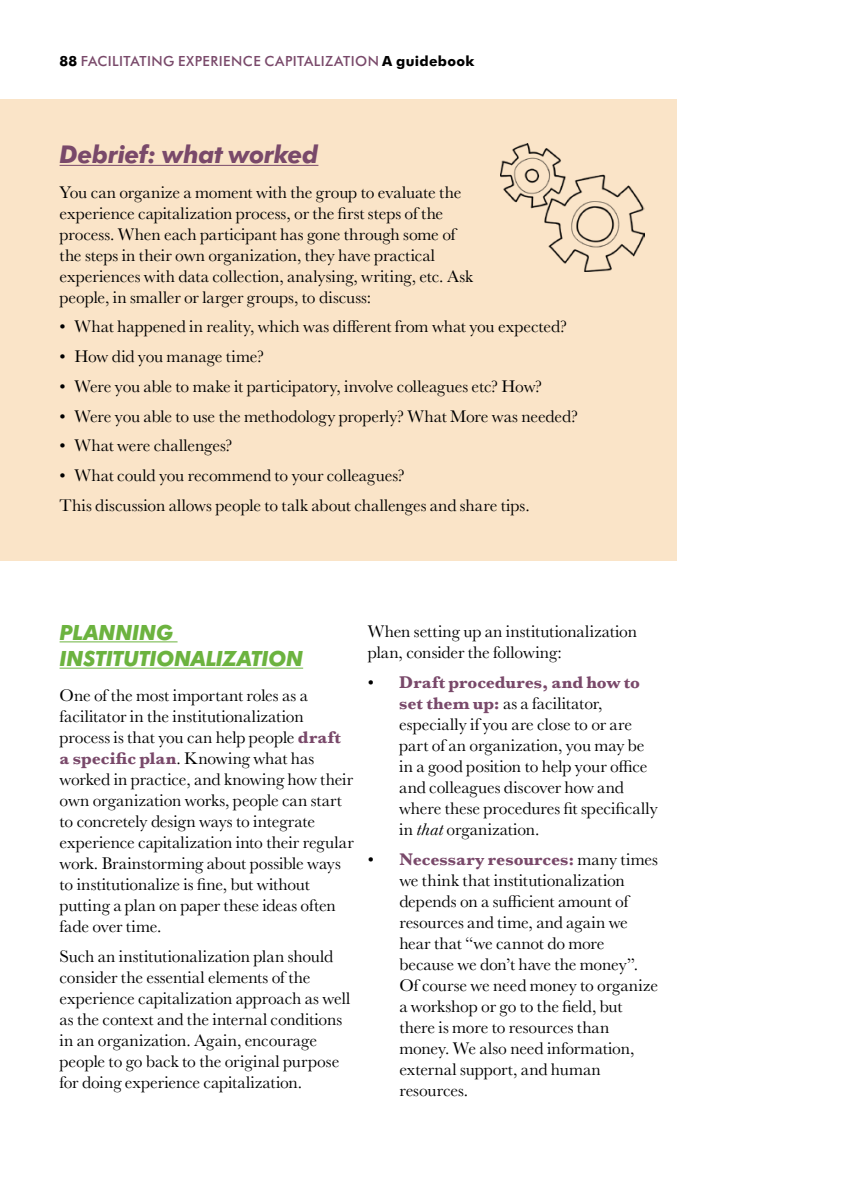
<style>
.page{position:relative;width:844px;height:1191px;background:#fff}
.page>*{position:absolute;margin:0;border:0;box-sizing:border-box;transform-origin:0 0}
.t1{font:italic 700 24.5px "Futura BT";letter-spacing:-.02em;color:#79496a}
.t2{font:italic 700 21px/26.2px "Futura BT";letter-spacing:-.025em;color:#6cb33f}
.t3{font:17.5px/21px "Baskerville";letter-spacing:-.005em;color:#000}
.t4{font:500 14px "Futura BT";letter-spacing:.03em;color:#79496a}
.s1{font-weight:700;color:#000}
.s2{font-weight:700;color:#79496a}
.s3{font-style:italic}
</style>
<div class="page">
<hr style="left:60px;top:641px;width:117px;height:1px;background:#6cb33f">
<hr style="left:60px;top:667px;width:243px;height:1px;background:#6cb33f">
<div style="left:0;top:99px;width:676px;height:462px;background:#fae4c8"></div>
<hr style="left:60px;top:165px;width:258px;height:1px;background:#79496a">
<img style="left:500px;top:144px;width:144px;height:128px">
<p class="t4" style="left:60px;top:52px;width:416px"><span class="s1">88</span> FACILITATING EXPERIENCE CAPITALIZATION <span class="s1">A guidebook</span></p>
<h1 class="t1" style="left:60px;top:139px;width:260px">Debrief: what worked</h1>
<p class="t3" style="left:60px;top:182px;width:415px">You can organize a moment with the group to evaluate the experience capitalization process, or the first steps of the process. When each participant has gone through some of the steps in their own organization, they have practical experiences with data collection, analysing, writing, etc. Ask people, in smaller or larger groups, to discuss:</p>
<p class="t3" style="left:60px;top:316px;width:509px">• What happened in reality, which was different from what you expected?</p>
<p class="t3" style="left:60px;top:346px;width:206px">• How did you manage time?</p>
<p class="t3" style="left:60px;top:376px;width:484px">• Were you able to make it participatory, involve colleagues etc? How?</p>
<p class="t3" style="left:60px;top:406px;width:520px">• Were you able to use the methodology properly? What More was needed?</p>
<p class="t3" style="left:60px;top:435px;width:174px">• What were challenges?</p>
<p class="t3" style="left:60px;top:461px;width:471px;line-height:29.8px">• What could you recommend to your colleagues?<br>This discussion allows people to talk about challenges and share tips.</p>
<p class="t2" style="left:60px;top:619px;width:245px">PLANNING<br>INSTITUTIONALIZATION</p>
<p class="t3" style="left:60px;top:685px;width:295px">One of the most important roles as a facilitator in the institutionalization process is that you can help people <span class="s2">draft a specific plan</span>. Knowing what has worked in practice, and knowing how their own organization works, people can start to concretely design ways to integrate experience capitalization into their regular work. Brainstorming about possible ways to institutionalize is fine, but without putting a plan on paper these ideas often fade over time.</p>
<p class="t3" style="left:60px;top:945px;width:292px">Such an institutionalization plan should consider the essential elements of the experience capitalization approach as well as the context and the internal conditions in an organization. Again, encourage people to go back to the original purpose for doing experience capitalization.</p>
<p class="t3" style="left:368px;top:621px;width:271px">When setting up an institutionalization plan, consider the following:</p>
<p class="t3" style="left:399px;top:672px;width:260px;text-indent:-32px">• <span class="s2">Draft procedures, and how to set them up:</span> as a facilitator, especially if you are close to or are part of an organization, you may be in a good position to help your office and colleagues discover how and where these procedures fit specifically in <span class="s3">that</span> organization.</p>
<p class="t3" style="left:399px;top:848px;width:260px;text-indent:-32px">• <span class="s2">Necessary resources:</span> many times we think that institutionalization depends on a sufficient amount of resources and time, and again we hear that “we cannot do more because we don’t have the money”.<br>Of course we need money to organize a workshop or go to the field, but there is more to resources than money. We also need information, external support, and human resources.</p>
</div>
